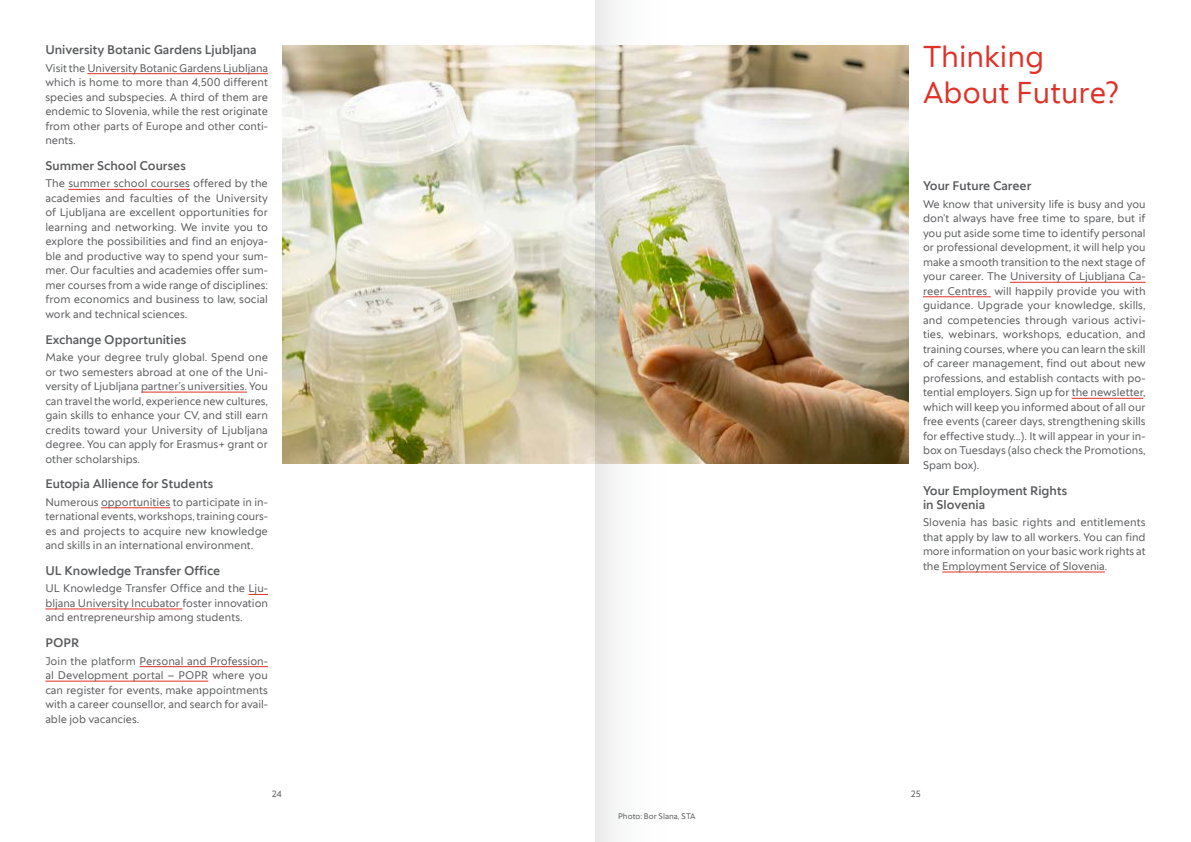
<style>
.page{position:relative;width:1191px;height:842px;background:#fff}
.page>*{position:absolute;margin:0;border:0;box-sizing:border-box;transform-origin:0 0}
.t1{font:30px/36px "Univerza Sans";color:#e03128}
.t2{font:500 12.5px/14.5px "Univerza Sans";color:#58595b}
.t3{font:11px/14.5px "Univerza Sans";color:#58595b;text-align:justify}
.t4{font:9px "Univerza Sans";color:#58595b}
.t5{font:8px "Univerza Sans";color:#58595b}
</style>
<div class="page">
<hr style="left:87px;top:73px;width:181px;height:1px;background:#e03128">
<hr style="left:68px;top:189px;width:122px;height:1px;background:#e03128">
<hr style="left:141px;top:392px;width:106px;height:1px;background:#e03128">
<hr style="left:101px;top:507px;width:69px;height:1px;background:#e03128">
<svg style="left:248px;top:594px;width:20px;height:1px"></svg>
<hr style="left:45px;top:609px;width:137px;height:1px;background:#e03128">
<hr style="left:140px;top:666px;width:128px;height:1px;background:#e03128">
<hr style="left:45px;top:681px;width:163px;height:1px;background:#e03128">
<img style="left:282px;top:45px;width:627px;height:418px">
<hr style="left:1010px;top:282px;width:135px;height:1px;background:#e03128">
<hr style="left:923px;top:297px;width:67px;height:1px;background:#e03128">
<hr style="left:1071px;top:398px;width:72px;height:1px;background:#e03128">
<hr style="left:942px;top:572px;width:162px;height:1px;background:#e03128">
<img style="left:595px;top:0;width:100px;height:842px">
<p class="t2" style="left:45px;top:42px;width:213px">University Botanic Gardens Ljubljana</p>
<p class="t3" style="left:45px;top:60px;width:224px">Visit the University Botanic Gardens Ljubljana which is home to more than 4,500 different species and subspecies. A third of them are endemic to Slovenia, while the rest originate from other parts of Europe and other conti&shy;nents.</p>
<p class="t2" style="left:45px;top:158px;width:142px">Summer School Courses</p>
<p class="t3" style="left:45px;top:176px;width:224px">The summer school courses offered by the academies and faculties of the University of Ljubljana are excellent opportunities for learning and networking. We invite you to explore the possibilities and find an enjoya&shy;ble and productive way to spend your sum&shy;mer. Our faculties and academies offer sum&shy;mer courses from a wide range of disciplines: from economics and business to law, social work and technical sciences.</p>
<p class="t2" style="left:45px;top:332px;width:143px">Exchange Opportunities</p>
<p class="t3" style="left:45px;top:349px;width:224px">Make your degree truly global. Spend one or two semesters abroad at one of the Uni&shy;versity of Ljubljana partner’s universities. You can travel the world, experience new cultures, gain skills to enhance your CV, and still earn credits toward your University of Ljubljana degree. You can apply for Erasmus+ grant or other scholarships.</p>
<p class="t2" style="left:45px;top:476px;width:169px">Eutopia Allience for Students</p>
<p class="t3" style="left:45px;top:494px;width:224px">Numerous opportunities to participate in in&shy;ternational events, workshops, training cours&shy;es and projects to acquire new knowledge and skills in an international environment.</p>
<p class="t2" style="left:45px;top:563px;width:176px">UL Knowledge Transfer Office</p>
<p class="t3" style="left:45px;top:581px;width:224px">UL Knowledge Transfer Office and the Lju&shy;bljana University Incubator foster innovation and entrepreneurship among students.</p>
<p class="t2" style="left:45px;top:635px;width:35px">POPR</p>
<p class="t3" style="left:45px;top:653px;width:224px">Join the platform Personal and Profession&shy;al Development portal – POPR where you can register for events, make appointments with a career counsellor, and search for avail&shy;able job vacancies.</p>
<h1 class="t1" style="left:923px;top:37px;width:198px">Thinking<br>About Future?</h1>
<p class="t2" style="left:923px;top:178px;width:110px">Your Future Career</p>
<p class="t3" style="left:923px;top:196px;width:224px">We know that university life is busy and you don’t always have free time to spare, but if you put aside some time to identify personal or professional development, it will help you make a smooth transition to the next stage of your career. The University of Ljubljana Ca&shy;reer Centres will happily provide you with guidance. Upgrade your knowledge, skills, and competencies through various activi&shy;ties, webinars, workshops, education, and training courses, where you can learn the skill of career management, find out about new professions, and establish contacts with po&shy;tential employers. Sign up for the newsletter, which will keep you informed about of all our free events (career days, strengthening skills for effective study...). It will appear in your in&shy;box on Tuesdays (also check the Promotions, Spam box).</p>
<p class="t2" style="left:923px;top:483px;width:146px">Your Employment Rights in Slovenia</p>
<p class="t3" style="left:923px;top:515px;width:224px">Slovenia has basic rights and entitlements that apply by law to all workers. You can find more information on your basic work rights at the Employment Service of Slovenia.</p>
<p class="t4" style="left:272px;top:787px;width:11px">24</p>
<p class="t4" style="left:911px;top:787px;width:11px">25</p>
<p class="t5" style="left:618px;top:811px;width:79px">Photo: Bor Slana, STA</p>
</div>
